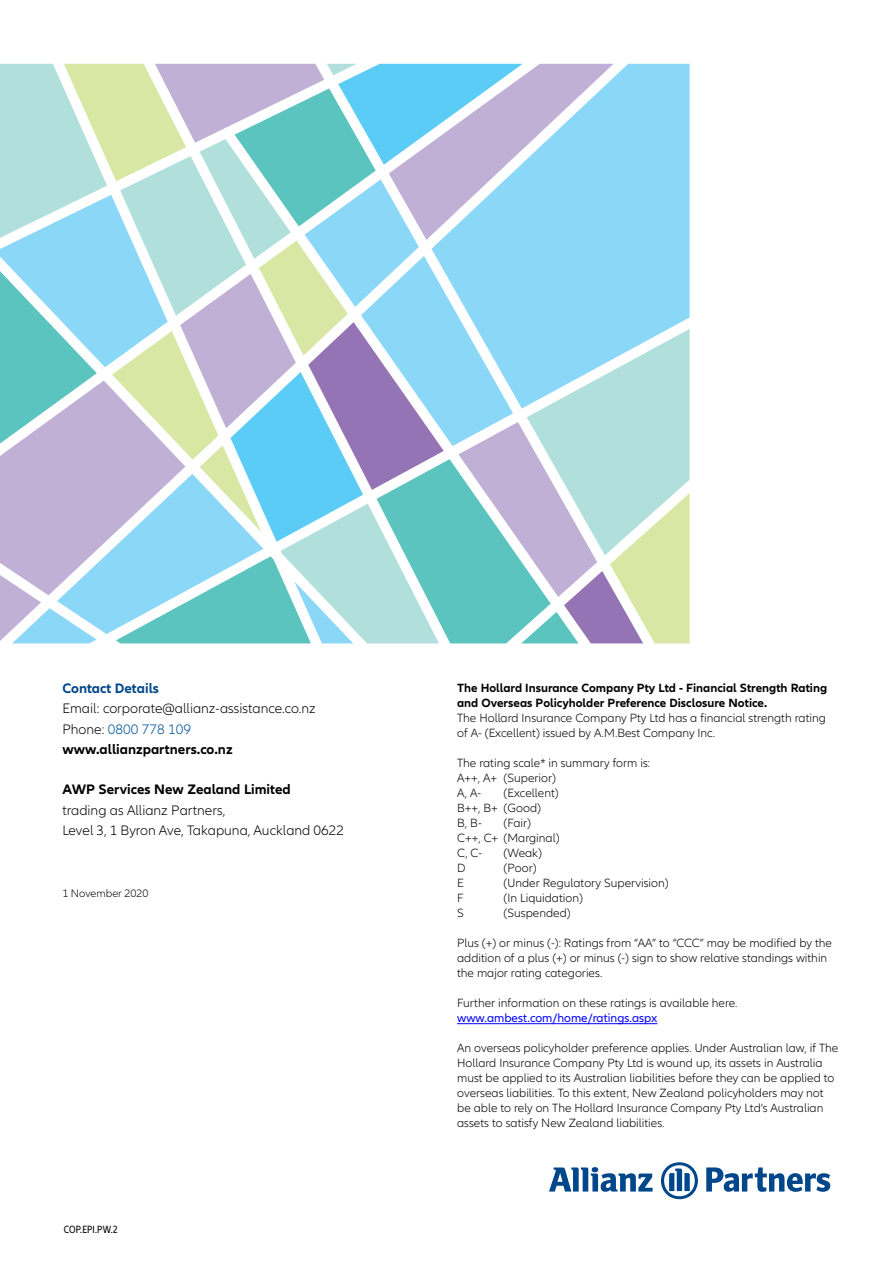
<style>
.page{position:relative;width:893px;height:1263px;background:#fff}
.page>*{position:absolute;margin:0;border:0;box-sizing:border-box;transform-origin:0 0}
.t1{font:300 14.25px/20.2px "Allianz Neo";color:#000}
.t2{font:700 14.25px "Allianz Neo";color:#000}
.t3{font:700 14.25px "Allianz Neo";color:#00468b}
.t4{font:300 12.3px/15px "Allianz Neo";color:#000}
.t5{font:700 12.3px/15px "Allianz Neo";color:#000}
.t6{font:12.3px "Allianz Neo";color:#00f}
.t7{font:300 11.25px "Allianz Neo";color:#000}
.t8{font:condensed 10.8px "Allianz Neo";letter-spacing:.01em;color:#000}
.s1{color:#005399}
.s2{font-weight:700}
</style>
<div class="page">
<hr style="left:457px;top:1023px;width:200px;height:1px;background:#00f">
<svg style="left:549px;top:1167px;width:104px;height:25px"></svg>
<svg style="left:661px;top:1162px;width:37px;height:37px"></svg>
<svg style="left:706px;top:1167px;width:124px;height:25px"></svg>
<svg style="left:0;top:64px;width:690px;height:579px;background:#a7d2e0"></svg>
<p class="t3" style="left:63px;top:683px;width:98px">Contact Details</p>
<p class="t1" style="left:63px;top:699px;width:255px">Email: corporate@allianz-assistance.co.nz<br>Phone: <span class="s1">0800 778 109 </span><span class="s2">www.allianzpartners.co.nz</span></p>
<p class="t2" style="left:63px;top:784px;width:230px">AWP Services New Zealand Limited</p>
<p class="t1" style="left:63px;top:801px;width:283px">trading as Allianz Partners,<br>Level 3, 1 Byron Ave, Takapuna, Auckland 0622</p>
<p class="t7" style="left:63px;top:889px;width:88px">1 November 2020</p>
<p class="t8" style="left:64px;top:1223px;width:56px">COP.EPI.PW.2</p>
<p class="t5" style="left:457px;top:682px;width:372px">The Hollard Insurance Company Pty Ltd - Financial Strength Rating and Overseas Policyholder Preference Disclosure Notice.</p>
<p class="t4" style="left:457px;top:712px;width:370px">The Hollard Insurance Company Pty Ltd has a financial strength rating of A- (Excellent) issued by A.M.Best Company Inc.</p>
<p class="t4" style="left:457px;top:757px;width:195px">The rating scale* in summary form is:<br>A++, A+ (Superior)<br>A, A-</p>
<p class="t4" style="left:457px;top:787px;width:103px;text-indent:47px">(Excellent)<br>B++, B+ (Good)<br>B, B-</p>
<p class="t4" style="left:457px;top:817px;width:104px;text-indent:47px">(Fair)<br>C++, C+ (Marginal)<br>C, C-</p>
<p class="t4" style="left:504px;top:847px;width:40px">(Weak)</p>
<p class="t4" style="left:457px;top:862px;width:10px">D</p>
<p class="t4" style="left:504px;top:862px;width:34px">(Poor)</p>
<p class="t4" style="left:457px;top:877px;width:8px">E</p>
<p class="t4" style="left:504px;top:877px;width:167px">(Under Regulatory Supervision)</p>
<p class="t4" style="left:457px;top:892px;width:8px">F</p>
<p class="t4" style="left:504px;top:892px;width:81px">(In Liquidation)</p>
<p class="t4" style="left:457px;top:907px;width:8px">S</p>
<p class="t4" style="left:504px;top:907px;width:69px">(Suspended)</p>
<p class="t4" style="left:457px;top:937px;width:376px">Plus (+) or minus (-): Ratings from “AA” to “CCC” may be modified by the addition of a plus (+) or minus (-) sign to show relative standings within the major rating categories.</p>
<p class="t4" style="left:457px;top:997px;width:282px">Further information on these ratings is available here.</p>
<p class="t6" style="left:457px;top:1014px;width:202px">www.ambest.com/home/ratings.aspx</p>
<p class="t4" style="left:457px;top:1042px;width:383px">An overseas policyholder preference applies. Under Australian law, if The Hollard Insurance Company Pty Ltd is wound up, its assets in Australia must be applied to its Australian liabilities before they can be applied to overseas liabilities. To this extent, New Zealand policyholders may not be able to rely on The Hollard Insurance Company Pty Ltd’s Australian assets to satisfy New Zealand liabilities.</p>
</div>
